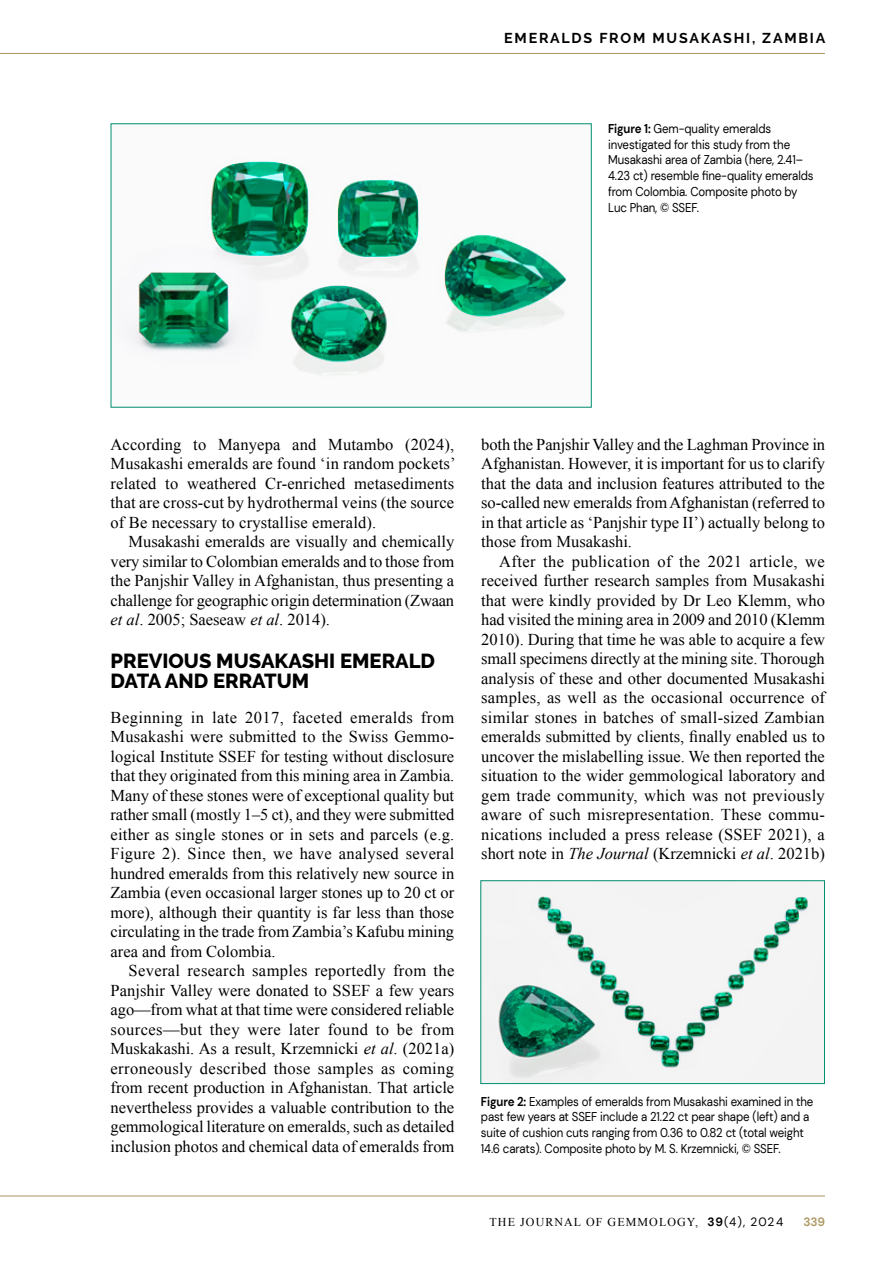
<style>
.page{position:relative;width:893px;height:1263px;background:#fff}
.page>*{position:absolute;margin:0;border:0;box-sizing:border-box;transform-origin:0 0}
.t1{font:800 20.25px/19.5px "Raleway";color:#000}
.t2{font:16.5px/19.5px "Times New Roman";color:#000;text-align:justify}
.t3{font:700 14.25px "Raleway";letter-spacing:.125em;color:#000}
.t4{font:12.75px/15.8px "DM Sans";letter-spacing:-.01em;color:#000;scale:.9 1}
.t5{font:12px "Times New Roman";letter-spacing:.09em;color:#000}
.t6{font:700 12px "DM Sans";color:#ae9a64}
.s1{font-weight:700}
.s2{font-style:italic}
.s3{font-family:"DM Sans";font-weight:700}
.s4{font-family:"DM Sans"}
</style>
<div class="page">
<hr style="left:0;top:1195px;width:825px;height:1px;background:#ae9a64">
<hr style="left:0;top:53px;width:825px;height:1px;background:#ae9a64">
<img style="left:126px;top:157px;width:441px;height:219px">
<img style="left:482px;top:882px;width:341px;height:200px">
<div style="left:480px;top:880px;width:345px;height:204px;border:1px solid #008f6f"></div>
<p class="t3" style="left:504px;top:30px;width:323px">EMERALDS FROM MUSAKASHI, ZAMBIA</p>
<p class="t4" style="left:608px;top:121px;width:230px"><span class="s1">Figure 1:</span> Gem-quality emeralds investigated for this study from the Musakashi area of Zambia (here, 2.41– 4.23 ct) resemble fine-quality emeralds from Colombia. Composite photo by Luc Phan, © SSEF.</p>
<p class="t2" style="left:111px;top:434px;width:346px">According to Manyepa and Mutambo (2024), Musakashi emeralds are found ‘in random pockets’ related to weathered Cr-enriched metasediments that are cross-cut by hydrothermal veins (the source of Be necessary to crystallise emerald).</p>
<p class="t2" style="left:111px;top:532px;width:345px;text-indent:18px">Musakashi emeralds are visually and chemically very similar to Colombian emeralds and to those from the Panjshir Valley in Afghanistan, thus presenting a challenge for geographic origin determination (Zwaan <span class="s2">et al</span>. 2005; Saeseaw <span class="s2">et al</span>. 2014).</p>
<p class="t1" style="left:111px;top:652px;width:326px">PREVIOUS MUSAKASHI EMERALD<br>DATA AND ERRATUM</p>
<p class="t2" style="left:111px;top:707px;width:345px">Beginning in late 2017, faceted emeralds from Musakashi were submitted to the Swiss Gemmo&shy;logical Institute SSEF for testing without disclosure that they originated from this mining area in Zambia.<br>Many of these stones were of exceptional quality but rather small (mostly 1–5 ct), and they were submitted either as single stones or in sets and parcels (e.g.<br>Figure 2). Since then, we have analysed several hundred emeralds from this relatively new source in Zambia (even occasional larger stones up to 20 ct or more), although their quantity is far less than those circulating in the trade from Zambia’s Kafubu mining area and from Colombia.</p>
<p class="t2" style="left:111px;top:961px;width:345px;text-indent:18px">Several research samples reportedly from the Panjshir Valley were donated to SSEF a few years ago—from what at that time were considered reliable sources—but they were later found to be from Muskakashi. As a result, Krzemnicki <span class="s2">et al</span>. (2021a) erroneously described those samples as coming from recent production in Afghanistan. That article nevertheless provides a valuable contribution to the gemmological literature on emeralds, such as detailed inclusion photos and chemical data of emeralds from</p>
<p class="t2" style="left:481px;top:434px;width:345px">both the Panjshir Valley and the Laghman Province in Afghanistan. However, it is important for us to clarify that the data and inclusion features attributed to the so-called new emeralds from Afghanistan (referred to in that article as ‘Panjshir type II’) actually belong to those from Musakashi.</p>
<p class="t2" style="left:481px;top:551px;width:345px;text-indent:18px">After the publication of the 2021 article, we received further research samples from Musakashi that were kindly provided by Dr Leo Klemm, who had visited the mining area in 2009 and 2010 (Klemm 2010). During that time he was able to acquire a few small specimens directly at the mining site. Thorough analysis of these and other documented Musakashi samples, as well as the occasional occurrence of similar stones in batches of small-sized Zambian emeralds submitted by clients, finally enabled us to uncover the mislabelling issue. We then reported the situation to the wider gemmological laboratory and gem trade community, which was not previously aware of such misrepresentation. These commu&shy;nications included a press release (SSEF 2021), a short note in <span class="s2">The Journal</span> (Krzemnicki <span class="s2">et al</span>. 2021b)</p>
<p class="t4" style="left:481px;top:1093px;width:371px"><span class="s1">Figure 2:</span> Examples of emeralds from Musakashi examined in the past few years at SSEF include a 21.22 ct pear shape (left) and a suite of cushion cuts ranging from 0.36 to 0.82 ct (total weight 14.6 carats). Composite photo by M. S. Krzemnicki, © SSEF.</p>
<p class="t5" style="left:489px;top:1214px;width:295px">THE JOURNAL OF GEMMOLOGY, <span class="s3">39</span><span class="s4">(4), 2024</span></p>
<p class="t6" style="left:803px;top:1214px;width:23px">339</p>
</div>
